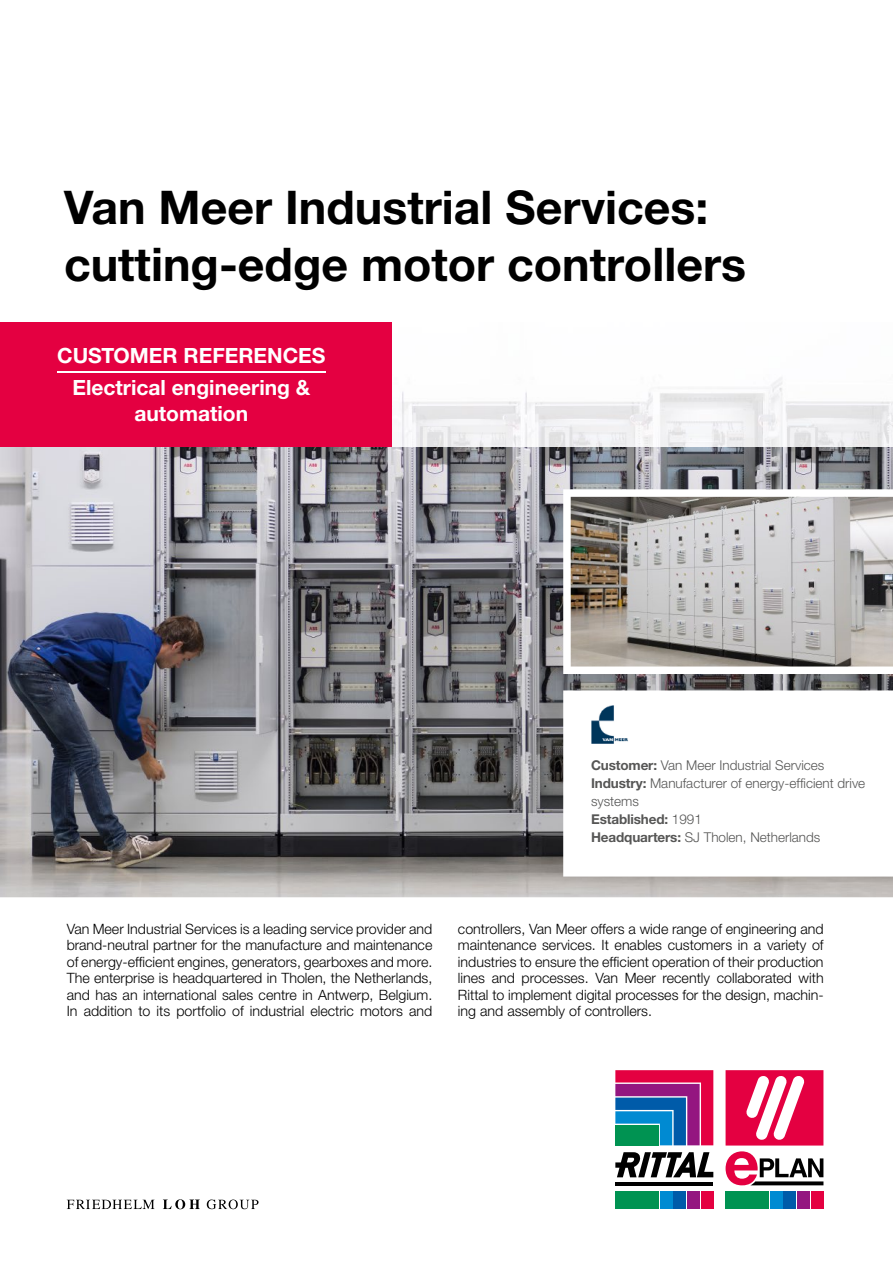
<style>
.page{position:relative;width:893px;height:1263px;background:#fff}
.page>*{position:absolute;margin:0;border:0;box-sizing:border-box;transform-origin:0 0}
.t1{font:700 46.5px/57px "Neue Helvetica For Rittal";color:#000}
.t2{font:700 21px/32.8px "Neue Helvetica For Rittal";color:#fff;text-align:center}
.t3{font:300 14.25px/16.5px "Neue Helvetica For Rittal";color:#000;text-align:justify}
.t4{font:300 13.5px/18px "Neue Helvetica For Rittal";color:#565655}
.s1{font-weight:700}
</style>
<div class="page">
<img style="left:0;top:447px;width:893px;height:450px">
<svg style="left:563px;top:690px;width:330px;height:186px"></svg>
<img style="left:391px;top:322px;width:502px;height:125px">
<div style="left:0;top:322px;width:391px;height:125px;background:#e40041"></div>
<svg style="left:67px;top:1199px;width:192px;height:10px"></svg>
<hr style="left:57px;top:371px;width:269px;height:1px;background:#fff">
<img style="left:591px;top:705px;width:40px;height:38px">
<svg style="left:563px;top:489px;width:330px;height:185px;background:#b7b4b1"></svg>
<svg style="left:615px;top:1070px;width:99px;height:139px"></svg>
<svg style="left:615px;top:1181px;width:98px;height:4px"></svg>
<svg style="left:615px;top:1152px;width:98px;height:25px"></svg>
<div style="left:615px;top:1191px;width:43px;height:18px;background:#009352"></div>
<div style="left:660px;top:1191px;width:12px;height:18px;background:#008ad2"></div>
<div style="left:674px;top:1191px;width:12px;height:18px;background:#005ba9"></div>
<div style="left:687px;top:1191px;width:13px;height:18px;background:#941680"></div>
<svg style="left:615px;top:1070px;width:98px;height:75px;background:#724d86"></svg>
<div style="left:701px;top:1191px;width:12px;height:18px;background:#e40041"></div>
<svg style="left:725px;top:1070px;width:99px;height:139px"></svg>
<svg style="left:726px;top:1070px;width:97px;height:75px"></svg>
<svg style="left:726px;top:1151px;width:97px;height:34px"></svg>
<div style="left:726px;top:1191px;width:43px;height:17px;background:#009352"></div>
<div style="left:770px;top:1191px;width:12px;height:17px;background:#008ad2"></div>
<div style="left:784px;top:1191px;width:12px;height:17px;background:#005ba9"></div>
<div style="left:797px;top:1191px;width:13px;height:17px;background:#941680"></div>
<div style="left:811px;top:1191px;width:12px;height:17px;background:#e40041"></div>
<h1 class="t1" style="left:64px;top:178px;width:684px">Van Meer Industrial Services: cutting-edge motor controllers</h1>
<h2 class="t2" style="left:57px;top:338px;width:270px">CUSToMER REFERENCES<br>Electrical engineering &amp;</h2>
<h2 class="t2" style="left:134px;top:396px;width:115px">automation</h2>
<p class="t4" style="left:591px;top:756px;width:276px"><span class="s1">Customer:</span> Van Meer Industrial Services<br><span class="s1">Industry:</span> Manufacturer of energy-efficient drive systems<br><span class="s1">Established:</span> 1991<br><span class="s1">headquarters:</span> SJ Tholen, Netherlands</p>
<p class="t3" style="left:67px;top:920px;width:367px">Van Meer Industrial Services is a leading service provider and brand-neutral partner for the manufacture and maintenance of energy-efficient engines, generators, gearboxes and more.<br>The enterprise is headquartered in Tholen, the Netherlands, and has an international sales centre in Antwerp, Belgium.<br>In addition to its portfolio of industrial electric motors and</p>
<p class="t3" style="left:458px;top:920px;width:367px">controllers, Van Meer offers a wide range of engineering and maintenance services. It enables customers in a variety of industries to ensure the efficient operation of their production lines and processes. Van Meer recently collaborated with Rittal to implement digital processes for the design, machin&shy;ing and assembly of controllers.</p>
</div>
